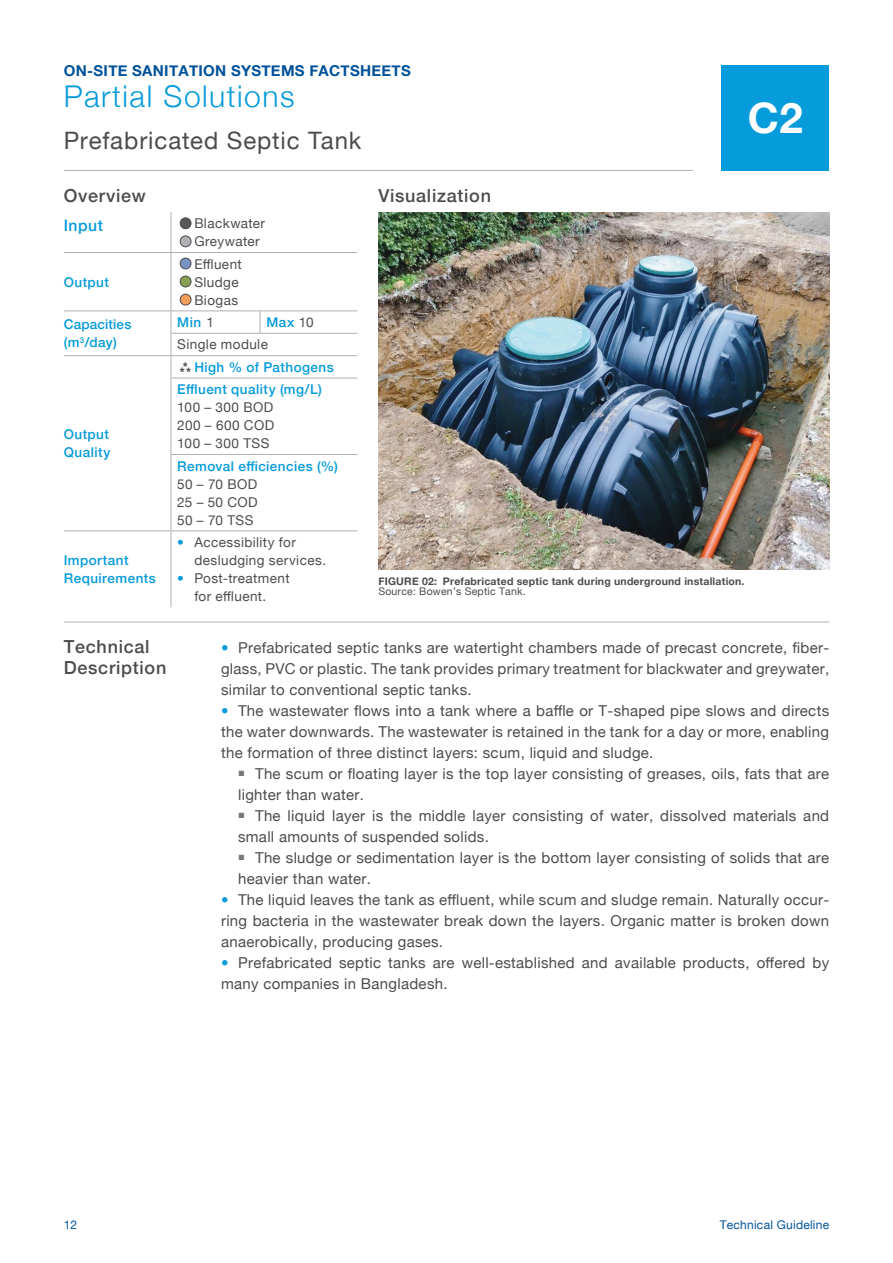
<style>
.page{position:relative;width:893px;height:1263px;background:#fff}
.page>*{position:absolute;margin:0;border:0;box-sizing:border-box;transform-origin:0 0}
.t1{font:700 42px "Helvetica Neue";color:#fff}
.H2__Not_on_TOC{font:300 30px "Helvetica Neue";letter-spacing:.05em;color:#069bda}
.t2{font:24px "Helvetica Neue";letter-spacing:.035em;color:#4b4c4d}
.t3{font:500 18px/21px "Helvetica Neue";letter-spacing:.04em;color:#4b4c4d}
.t4{font:500 15.75px "Helvetica Neue";letter-spacing:.03em;color:#069bda}
.t5{font:15px/21px "Helvetica Neue";letter-spacing:.02em;color:#4b4c4d}
.H1__Not_on_TOC{font:700 15px "Helvetica Neue";letter-spacing:.02em;color:#01529a}
.Table_Body_Align_Lef{font:13.5px/18px "Helvetica Neue";letter-spacing:.03em;color:#4b4c4d}
.Table_Body_Align_Lef-2{font:500 13.5px "Helvetica Neue";letter-spacing:.03em;color:#069bda}
.Table_Header{font:500 13.5px/18px "Helvetica Neue";letter-spacing:.03em;color:#069bda}
.Table_Header-2{font:500 13.5px/18px "Helvetica Neue";letter-spacing:.01em;color:#069bda}
.t6{font:12px "Helvetica Neue";letter-spacing:.02em;color:#01529a}
.t7{font:700 10.5px/10.5px "Helvetica Neue";letter-spacing:.02em;color:#4b4c4d}
.s1{font-weight:400;color:#4b4c4d}
.s2{font-weight:700;color:#4b4c4d}
.s3{font-weight:500;color:#069bda}
.s4{font-weight:400}
</style>
<div class="page">
<div style="left:722px;top:65px;width:107px;height:105px;background:#069bda"></div>
<hr style="left:171px;top:212px;width:1px;height:40px;background:#afb0b4">
<hr style="left:171px;top:253px;width:1px;height:57px;background:#afb0b4">
<hr style="left:171px;top:378px;width:1px;height:76px;background:#afb0b4">
<hr style="left:171px;top:455px;width:1px;height:75px;background:#afb0b4">
<hr style="left:171px;top:531px;width:1px;height:76px;background:#afb0b4">
<svg style="left:260px;top:311px;width:1px;height:22px"></svg>
<svg style="left:171px;top:311px;width:1px;height:67px"></svg>
<hr style="left:64px;top:252px;width:107px;height:1px;background:#afb0b4">
<hr style="left:171px;top:252px;width:89px;height:1px;background:#afb0b4">
<hr style="left:260px;top:252px;width:97px;height:1px;background:#afb0b4">
<hr style="left:64px;top:310px;width:107px;height:1px;background:#afb0b4">
<hr style="left:171px;top:310px;width:89px;height:1px;background:#afb0b4">
<hr style="left:260px;top:310px;width:97px;height:1px;background:#afb0b4">
<hr style="left:171px;top:333px;width:89px;height:1px;background:#afb0b4">
<hr style="left:260px;top:333px;width:97px;height:1px;background:#afb0b4">
<hr style="left:64px;top:355px;width:107px;height:1px;background:#afb0b4">
<hr style="left:171px;top:355px;width:89px;height:1px;background:#afb0b4">
<hr style="left:260px;top:355px;width:97px;height:1px;background:#afb0b4">
<hr style="left:171px;top:378px;width:89px;height:1px;background:#afb0b4">
<hr style="left:260px;top:378px;width:97px;height:1px;background:#afb0b4">
<hr style="left:171px;top:454px;width:89px;height:1px;background:#afb0b4">
<hr style="left:260px;top:454px;width:97px;height:1px;background:#afb0b4">
<hr style="left:64px;top:530px;width:107px;height:1px;background:#afb0b4">
<hr style="left:171px;top:530px;width:89px;height:1px;background:#afb0b4">
<hr style="left:260px;top:530px;width:97px;height:1px;background:#afb0b4">
<img style="left:378px;top:212px;width:451px;height:357px">
<hr style="left:64px;top:170px;width:629px;height:1px;background:#afb0b4">
<div style="left:180px;top:258px;width:11px;height:11px;background:#7a92c4;border-radius:50%"></div>
<div style="left:180px;top:258px;width:11px;height:11px;border:1px solid #4b4c4d;border-radius:50%"></div>
<div style="left:180px;top:276px;width:11px;height:11px;background:#899f53;border-radius:50%"></div>
<div style="left:180px;top:276px;width:11px;height:11px;border:1px solid #4b4c4d;border-radius:50%"></div>
<div style="left:180px;top:294px;width:11px;height:11px;background:#f59d5a;border-radius:50%"></div>
<div style="left:180px;top:294px;width:11px;height:11px;border:1px solid #4b4c4d;border-radius:50%"></div>
<div style="left:180px;top:236px;width:11px;height:11px;background:#afb0b4;border-radius:50%"></div>
<div style="left:180px;top:236px;width:11px;height:11px;border:1px solid #4b4c4d;border-radius:50%"></div>
<div style="left:180px;top:218px;width:11px;height:11px;background:#57585a;border-radius:50%"></div>
<div style="left:180px;top:217px;width:11px;height:12px;border:1px solid #4b4c4d;border-radius:50%"></div>
<hr style="left:64px;top:622px;width:765px;height:1px;background:#afb0b4">
<p class="H1__Not_on_TOC" style="left:64px;top:58px;width:348px">ON-SITE SANITATION SYSTEMS FACTSHEETS</p>
<p class="H2__Not_on_TOC" style="left:64px;top:72px;width:232px">Partial Solutions</p>
<h3 class="t2" style="left:64px;top:123px;width:299px">Prefabricated Septic Tank</h3>
<h4 class="t3" style="left:64px;top:183px;width:84px">Overview</h4>
<h4 class="t3" style="left:378px;top:183px;width:114px">Visualization</h4>
<h5 class="t4" style="left:64px;top:213px;width:41px">Input</h5>
<p class="Table_Body_Align_Lef" style="left:194px;top:215px;width:72px">Blackwater</p>
<p class="Table_Body_Align_Lef" style="left:194px;top:233px;width:67px">Greywater</p>
<p class="Table_Header" style="left:64px;top:272px;width:47px">Output</p>
<p class="Table_Body_Align_Lef" style="left:194px;top:255px;width:49px">Effluent</p>
<p class="Table_Body_Align_Lef" style="left:194px;top:273px;width:46px">Sludge</p>
<p class="Table_Body_Align_Lef" style="left:194px;top:291px;width:45px">Biogas</p>
<p class="Table_Header-2" style="left:64px;top:314px;width:69px">Capacities (m<sup>3</sup>/day)</p>
<p class="Table_Body_Align_Lef-2" style="left:177px;top:311px;width:38px">Min <span class="s1">1</span></p>
<p class="Table_Body_Align_Lef-2" style="left:266px;top:311px;width:49px">Max <span class="s1">10</span></p>
<p class="Table_Body_Align_Lef" style="left:177px;top:336px;width:92px">Single module</p>
<p class="Table_Header" style="left:64px;top:424px;width:48px">Output<br>Quality</p>
<p class="Table_Body_Align_Lef-2" style="left:180px;top:356px;width:155px"><span class="s2">⁂</span> High % of Pathogens</p>
<p class="Table_Body_Align_Lef-2" style="left:177px;top:378px;width:146px">Effluent quality (mg/L)</p>
<p class="Table_Body_Align_Lef" style="left:177px;top:399px;width:97px">100 – 300 BOD</p>
<p class="Table_Body_Align_Lef" style="left:177px;top:417px;width:98px">200 – 600 COD</p>
<p class="Table_Body_Align_Lef" style="left:177px;top:435px;width:94px">100 – 300 TSS</p>
<p class="Table_Body_Align_Lef-2" style="left:177px;top:455px;width:162px">Removal efficiencies (%)</p>
<p class="Table_Body_Align_Lef" style="left:177px;top:475px;width:81px">50 – 70 BOD</p>
<p class="Table_Body_Align_Lef" style="left:177px;top:493px;width:82px">25 – 50 COD</p>
<p class="Table_Body_Align_Lef" style="left:177px;top:511px;width:78px">50 – 70 TSS</p>
<p class="t1" style="left:748px;top:85px;width:56px">C2</p>
<p class="Table_Header" style="left:64px;top:550px;width:94px">Important<br>Requirements</p>
<p class="Table_Body_Align_Lef" style="left:194px;top:534px;width:133px;text-indent:-17px"><span class="s3">•</span> Accessibility for desludging services.</p>
<p class="Table_Body_Align_Lef" style="left:177px;top:570px;width:114px;text-align:center"><span class="s3">•</span> Post-treatment for effluent.</p>
<p class="t7" style="left:378px;top:576px;width:368px">FIGURE 02: Prefabricated septic tank during underground installation.<br><span class="s4">Source: Bowen’s Septic Tank.</span></p>
<h4 class="t3" style="left:64px;top:635px;width:104px">Technical<br>Description</h4>
<p class="t5" style="left:221px;top:638px;width:610px;text-align:justify;text-indent:17px">Prefabricated septic tanks are watertight chambers made of precast concrete, fiber&shy;glass, PVC or plastic. The tank provides primary treatment for blackwater and greywater, similar to conventional septic tanks.</p>
<p class="t5" style="left:221px;top:701px;width:610px;text-align:justify;text-indent:17px">The wastewater flows into a tank where a baffle or T-shaped pipe slows and directs the water downwards. The wastewater is retained in the tank for a day or more, enabling the formation of three distinct layers: scum, liquid and sludge.</p>
<p class="t5" style="left:238px;top:764px;width:593px"><sup>■</sup> The scum or floating layer is the top layer consisting of greases, oils, fats that are lighter than water.</p>
<p class="t5" style="left:238px;top:806px;width:593px"><sup>■</sup> The liquid layer is the middle layer consisting of water, dissolved materials and small amounts of suspended solids.</p>
<p class="t5" style="left:238px;top:848px;width:593px"><sup>■</sup> The sludge or sedimentation layer is the bottom layer consisting of solids that are heavier than water.</p>
<p class="t5" style="left:221px;top:890px;width:610px;text-align:justify;text-indent:17px">The liquid leaves the tank as effluent, while scum and sludge remain. Naturally occur&shy;ring bacteria in the wastewater break down the layers. Organic matter is broken down anaerobically, producing gases.</p>
<p class="t5" style="left:221px;top:953px;width:610px;text-indent:17px">Prefabricated septic tanks are well-established and available products, offered by many companies in Bangladesh.</p>
<p class="t6" style="left:64px;top:1216px;width:15px">12</p>
<p class="t6" style="left:720px;top:1216px;width:111px">Technical Guideline</p>
</div>
